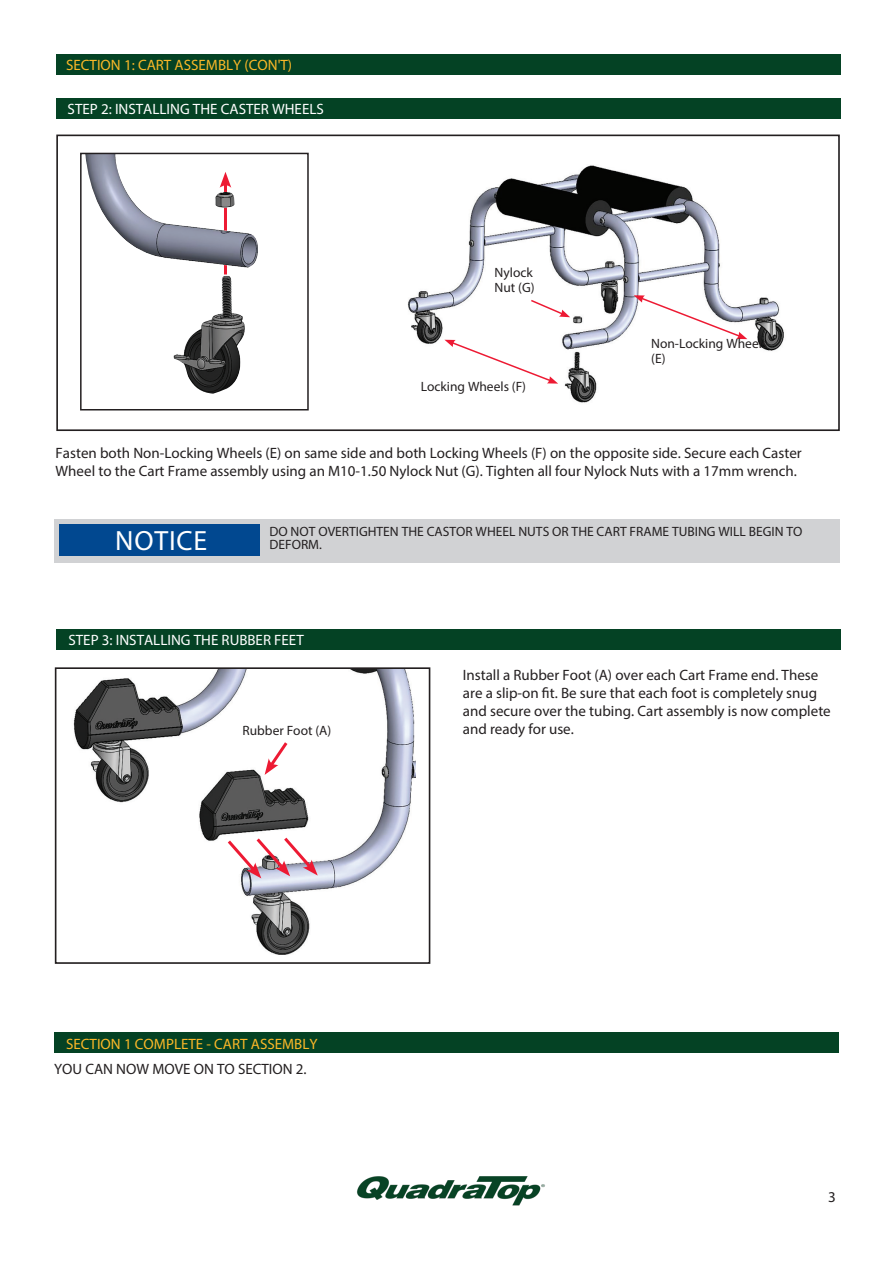
<style>
.page{position:relative;width:893px;height:1263px;background:#fff}
.page>*{position:absolute;margin:0;border:0;box-sizing:border-box;transform-origin:0 0}
.t1{font:27.9px "Myriad Pro";letter-spacing:.03em;color:#fff}
.t2{font:15px/18px "Myriad Pro";color:#231f20}
.t3{font:15px "Myriad Pro";color:#fff}
.t4{font:15px "Myriad Pro";color:#fcb828}
.Numbered_List{font:13.5px/15px "Myriad Pro";color:#231f20}
</style>
<div class="page">
<div style="left:56px;top:99px;width:784px;height:20px;background:#044224"></div>
<img style="left:407px;top:165px;width:377px;height:238px">
<div style="left:56px;top:135px;width:784px;height:296px;border:2px solid #231f20"></div>
<img style="left:85px;top:156px;width:173px;height:238px">
<div style="left:80px;top:153px;width:229px;height:257px;border:2px solid #231f20"></div>
<svg style="left:444px;top:340px;width:114px;height:44px"></svg>
<svg style="left:529px;top:299px;width:41px;height:18px"></svg>
<svg style="left:634px;top:295px;width:113px;height:44px"></svg>
<div style="left:54px;top:519px;width:786px;height:43px;background:#d1d2d4"></div>
<div style="left:59px;top:524px;width:201px;height:32px;background:#014890"></div>
<div style="left:56px;top:54px;width:784px;height:20px;background:#044224"></div>
<div style="left:56px;top:629px;width:785px;height:20px;background:#044224"></div>
<img style="left:73px;top:670px;width:342px;height:285px">
<div style="left:55px;top:667px;width:375px;height:297px;border:2px solid #231f20"></div>
<div style="left:54px;top:1033px;width:785px;height:20px;background:#044224"></div>
<svg style="left:265px;top:739px;width:25px;height:36px"></svg>
<svg style="left:225px;top:834px;width:93px;height:44px"></svg>
<img style="left:357px;top:1176px;width:188px;height:30px">
<p class="t4" style="left:66px;top:56px;width:228px">SECTION 1: CART ASSEMBLY (CON'T)</p>
<p class="t3" style="left:68px;top:100px;width:258px">STEP 2: INSTALLING THE CASTER WHEELS</p>
<p class="Numbered_List" style="left:495px;top:265px;width:42px">Nylock<br>Nut (G)</p>
<p class="Numbered_List" style="left:421px;top:379px;width:107px">Locking Wheels (F)</p>
<p class="Numbered_List" style="left:651px;top:335px;width:118px">Non-Locking Wheels (E)</p>
<p class="t2" style="left:56px;top:444px;width:748px">Fasten both Non-Locking Wheels (E) on same side and both Locking Wheels (F) on the opposite side. Secure each Caster<br>Wheel to the Cart Frame assembly using an M10-1.50 Nylock Nut (G). Tighten all four Nylock Nuts with a 17mm wrench.</p>
<p class="Numbered_List" style="left:269px;top:524px;width:534px">DO NOT OVERTIGHTEN THE CASTOR WHEEL NUTS OR THE CART FRAME TUBING WILL BEGIN TO</p>
<p class="t1" style="left:115px;top:523px;width:94px">NOTICE</p>
<p class="Numbered_List" style="left:269px;top:537px;width:54px">DEFORM.</p>
<p class="t3" style="left:68px;top:631px;width:237px">STEP 3: INSTALLING THE RUBBER FEET</p>
<p class="Numbered_List" style="left:243px;top:723px;width:90px">Rubber Foot (A)</p>
<p class="t4" style="left:66px;top:1034px;width:253px">SECTION 1 COMPLETE - CART ASSEMBLY</p>
<p class="t2" style="left:54px;top:1060px;width:254px">YOU CAN NOW MOVE ON TO SECTION 2.</p>
<p class="t2" style="left:463px;top:666px;width:369px">Install a Rubber Foot (A) over each Cart Frame end. These are a slip-on fit. Be sure that each foot is completely snug and secure over the tubing. Cart assembly is now complete and ready for use.</p>
<p class="t2" style="left:828px;top:1188px;width:9px">3</p>
</div>
